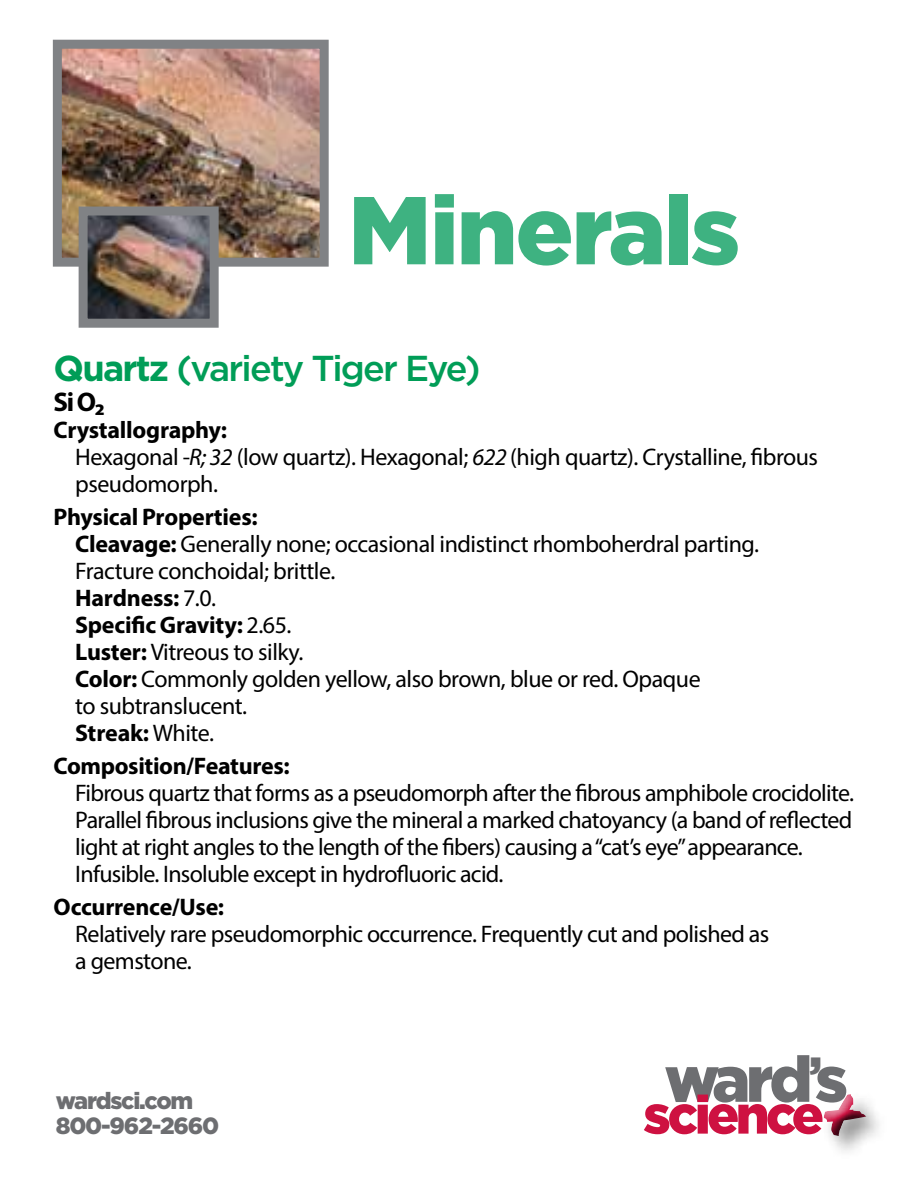
<style>
.page{position:relative;width:918px;height:1188px;background:#fff}
.page>*{position:absolute;margin:0;border:0;box-sizing:border-box;transform-origin:0 0}
.t1{font:900 96px "Gotham";letter-spacing:-.02em;color:#3eb281}
.t2{font:90.6px "Flood Std";color:#ce1141}
.t3{font:900 63.9px "Gotham";color:#6d6e71}
.t4{font:900 53.4px "Gotham";letter-spacing:-.07em;color:#ce1141}
.t5{font:500 36px "Gotham";letter-spacing:-.05em;color:#009d57}
.t6{font:700 27px "Myriad Pro";color:#000}
.t7{font:24px/27px "Myriad Pro";letter-spacing:-.025em;color:#000}
.t8{font:700 24px "Myriad Pro";letter-spacing:-.015em;color:#000}
.t9{font:900 23.4px/25.5px "Gotham";letter-spacing:-.05em;color:#6d6e71}
.s1{font-weight:700}
.s2{font-style:italic}
</style>
<div class="page">
<div style="left:808px;top:1081px;width:79px;height:77px;background:#000;opacity:.7"></div>
<img style="left:63px;top:50px;width:256px;height:207px">
<div style="left:53px;top:40px;width:276px;height:227px;border:9px solid #808285"></div>
<img style="left:89px;top:217px;width:120px;height:101px">
<div style="left:79px;top:207px;width:140px;height:121px;border:9px solid #808285"></div>
<h1 class="t1" style="left:348px;top:175px;width:394px">Minerals</h1>
<h3 class="t5" style="left:54px;top:348px;width:428px"><span class="s1">Quartz</span> (variety Tiger Eye)</h3>
<p class="t6" style="left:54px;top:384px;width:52px">Si O2</p>
<p class="t7" style="left:75px;top:416px;width:744px;text-indent:-22px"><span class="s1">Crystallography:<br></span>Hexagonal -<span class="s2">R; 32</span> (low quartz). Hexagonal; <span class="s2">622</span> (high quartz). Crystalline, fibrous pseudomorph.</p>
<p class="t7" style="left:75px;top:503px;width:685px;text-indent:-22px"><span class="s1">Physical Properties:<br>Cleavage:</span> Generally none; occasional indistinct rhomboherdral parting.<br>Fracture conchoidal; brittle.<br><span class="s1">Hardness:</span> 7.0.<br><span class="s1">Specific Gravity:</span> 2.65.<br><span class="s1">Luster:</span> Vitreous to silky.<br><span class="s1">Color:</span> Commonly golden yellow, also brown, blue or red. Opaque<br>to subtranslucent.<br><span class="s1">Streak:</span> White.</p>
<p class="t8" style="left:54px;top:750px;width:237px">Composition/Features:</p>
<p class="t7" style="left:75px;top:779px;width:780px">Fibrous quartz that forms as a pseudomorph after the fibrous amphibole crocidolite.<br>Parallel fibrous inclusions give the mineral a marked chatoyancy (a band of reflected light at right angles to the length of the fibers) causing a “cat’s eye” appearance.<br>Infusible. Insoluble except in hydrofluoric acid.</p>
<p class="t8" style="left:54px;top:891px;width:172px">Occurrence/Use:</p>
<p class="t7" style="left:75px;top:920px;width:696px">Relatively rare pseudomorphic occurrence. Frequently cut and polished as a gemstone.</p>
<p class="t9" style="left:56px;top:1087px;width:165px">wardsci.com<br>800-962-2660</p>
<h3 class="t3" style="left:664px;top:1042px;width:185px">ward<sup>’</sup>s</h3>
<h2 class="t2" style="left:817px;top:1057px;width:58px">+</h2>
<h3 class="t4" style="left:643px;top:1084px;width:182px">science</h3>
</div>
